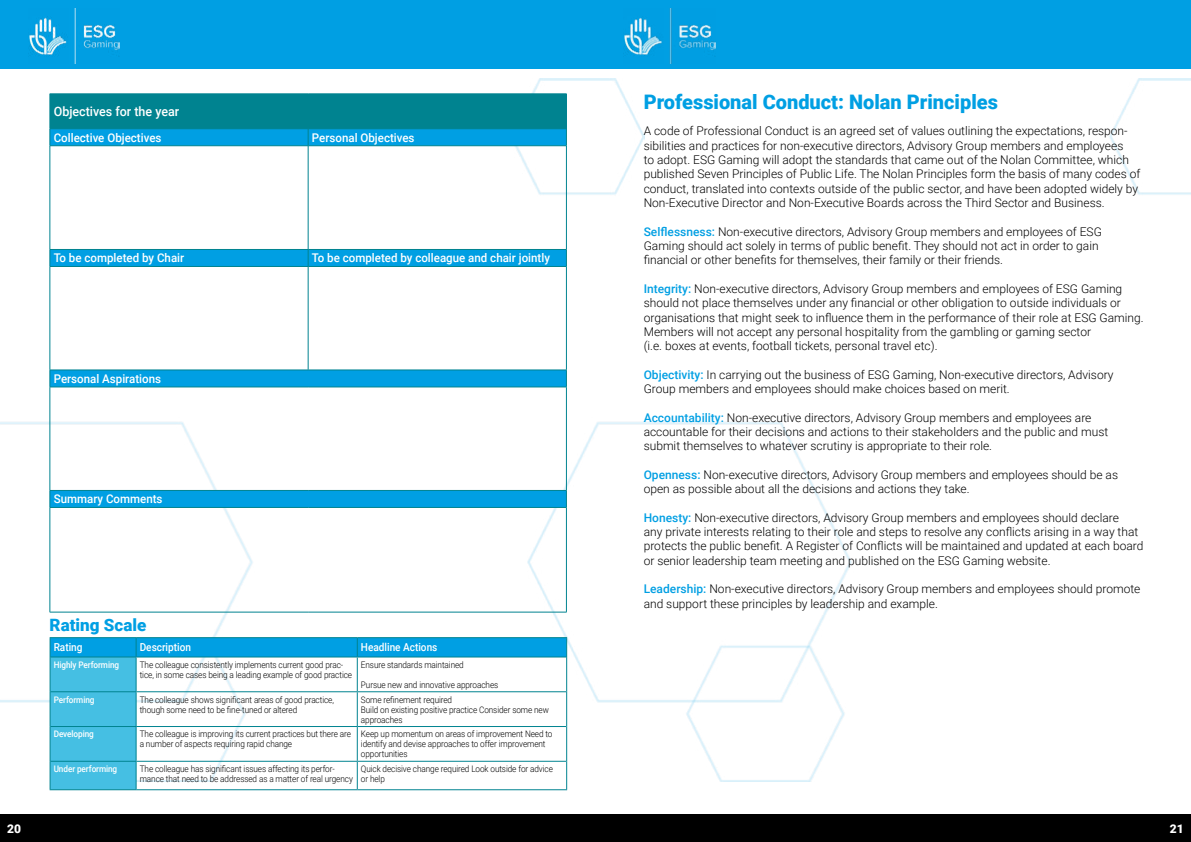
<style>
.page{position:relative;width:1191px;height:842px;background:#fff}
.page>*{position:absolute;margin:0;border:0;box-sizing:border-box;transform-origin:0 0}
.t1{font:900 20px "Roboto";color:#009fe3}
.t2{font:900 17px "Roboto";color:#009fe3}
.t3{font:500 13px "Roboto";color:#fff;scale:.96 1}
.t4{font:300 12px/14.4px "Roboto";color:#000}
.t5{font:500 12px "Roboto";color:#fff;scale:.96 1}
.t6{font:900 12px "Roboto";color:#fff}
.t7{font:500 11px "Roboto";color:#fff;scale:.91 1}
.t8{font:300 9px/10px "Roboto";letter-spacing:-.01em;color:#000;scale:.91 1}
.t9{font:500 9px "Roboto";letter-spacing:-.01em;color:#fff;scale:.91 1}
.s1{font-weight:500;color:#009fe3}
</style>
<div class="page">
<img style="left:0;top:93px;width:527px;height:688px">
<div style="left:0;top:0;width:1191px;height:69px;background:#009fe3"></div>
<div style="left:0;top:814px;width:1191px;height:28px;background:#000"></div>
<img style="left:29px;top:9px;width:91px;height:54px">
<img style="left:527px;top:79px;width:664px;height:702px">
<img style="left:624px;top:9px;width:91px;height:54px">
<div style="left:50px;top:94px;width:516px;height:35px;background:#008390"></div>
<svg style="left:51px;top:129px;width:515px;height:378px"></svg>
<hr style="left:566px;top:94px;width:1px;height:34px;background:#008390">
<svg style="left:50px;top:129px;width:1px;height:16px"></svg>
<svg style="left:308px;top:129px;width:1px;height:16px"></svg>
<svg style="left:566px;top:129px;width:1px;height:16px"></svg>
<hr style="left:50px;top:145px;width:258px;height:1px;background:#008390">
<hr style="left:50px;top:146px;width:1px;height:103px;background:#008390">
<hr style="left:308px;top:145px;width:258px;height:1px;background:#008390">
<hr style="left:308px;top:146px;width:1px;height:103px;background:#008390">
<hr style="left:566px;top:146px;width:1px;height:103px;background:#008390">
<div style="left:50px;top:249px;width:517px;height:17px;background:#009fe3"></div>
<hr style="left:50px;top:266px;width:258px;height:1px;background:#008390">
<hr style="left:50px;top:267px;width:1px;height:103px;background:#008390">
<hr style="left:308px;top:266px;width:258px;height:1px;background:#008390">
<hr style="left:308px;top:267px;width:1px;height:103px;background:#008390">
<hr style="left:566px;top:267px;width:1px;height:103px;background:#008390">
<hr style="left:50px;top:370px;width:258px;height:1px;background:#008390">
<svg style="left:50px;top:370px;width:1px;height:17px"></svg>
<hr style="left:308px;top:370px;width:258px;height:1px;background:#008390">
<svg style="left:566px;top:370px;width:1px;height:17px"></svg>
<hr style="left:50px;top:387px;width:258px;height:1px;background:#008390">
<hr style="left:50px;top:387px;width:1px;height:103px;background:#008390">
<hr style="left:308px;top:387px;width:258px;height:1px;background:#008390">
<hr style="left:566px;top:387px;width:1px;height:103px;background:#008390">
<hr style="left:50px;top:490px;width:258px;height:1px;background:#008390">
<svg style="left:50px;top:491px;width:1px;height:16px"></svg>
<hr style="left:308px;top:490px;width:258px;height:1px;background:#008390">
<svg style="left:566px;top:491px;width:1px;height:16px"></svg>
<hr style="left:50px;top:507px;width:258px;height:1px;background:#008390">
<hr style="left:50px;top:508px;width:1px;height:104px;background:#008390">
<hr style="left:308px;top:507px;width:258px;height:1px;background:#008390">
<hr style="left:566px;top:508px;width:1px;height:104px;background:#008390">
<hr style="left:50px;top:612px;width:258px;height:1px;background:#008390">
<hr style="left:308px;top:612px;width:258px;height:1px;background:#008390">
<hr style="left:50px;top:637px;width:86px;height:1px;background:#008390">
<hr style="left:136px;top:637px;width:221px;height:1px;background:#008390">
<hr style="left:357px;top:637px;width:210px;height:1px;background:#008390">
<svg style="left:50px;top:638px;width:517px;height:152px"></svg>
<p class="t3" style="left:54px;top:102px;width:132px">Objectives for the year</p>
<p class="t5" style="left:54px;top:129px;width:114px">Collective Objectives</p>
<p class="t5" style="left:312px;top:129px;width:108px">Personal Objectives</p>
<p class="t5" style="left:54px;top:250px;width:137px">To be completed by Chair</p>
<p class="t5" style="left:312px;top:250px;width:249px">To be completed by colleague and chair jointly</p>
<p class="t5" style="left:54px;top:370px;width:113px">Personal Aspirations</p>
<p class="t5" style="left:54px;top:491px;width:115px">Summary Comments</p>
<h2 class="t2" style="left:50px;top:613px;width:98px">Rating Scale</h2>
<p class="t7" style="left:54px;top:640px;width:33px">Rating</p>
<p class="t7" style="left:140px;top:640px;width:58px">Description</p>
<p class="t7" style="left:361px;top:640px;width:86px">Headline Actions</p>
<p class="t9" style="left:54px;top:658px;width:73px">Highly Performing</p>
<p class="t8" style="left:140px;top:659px;width:235px">The colleague consistently implements current good prac&shy;tice, in some cases being a leading example of good practice</p>
<p class="t8" style="left:361px;top:659px;width:115px">Ensure standards maintained</p>
<p class="t8" style="left:361px;top:679px;width:152px">Pursue new and innovative approaches</p>
<p class="t9" style="left:54px;top:693px;width:46px">Performing</p>
<p class="t8" style="left:140px;top:694px;width:215px">The colleague shows significant areas of good practice, though some need to be fine-tuned or altered</p>
<p class="t8" style="left:361px;top:694px;width:208px">Some refinement required<br>Build on existing positive practice Consider some new approaches</p>
<p class="t9" style="left:54px;top:728px;width:46px">Developing</p>
<p class="t8" style="left:140px;top:729px;width:234px">The colleague is improving its current practices but there are a number of aspects requiring rapid change</p>
<p class="t8" style="left:361px;top:729px;width:212px">Keep up momentum on areas of improvement Need to identify and devise approaches to offer improvement opportunities</p>
<p class="t9" style="left:54px;top:762px;width:71px">Under performing</p>
<p class="t8" style="left:140px;top:763px;width:236px">The colleague has significant issues affecting its perfor&shy;mance that need to be addressed as a matter of real urgency</p>
<p class="t8" style="left:361px;top:763px;width:212px">Quick decisive change required Look outside for advice or help</p>
<h1 class="t1" style="left:643px;top:88px;width:356px">Professional Conduct: Nolan Principles</h1>
<p class="t4" style="left:643px;top:123px;width:498px">A code of Professional Conduct is an agreed set of values outlining the expectations, respon&shy;sibilities and practices for non-executive directors, Advisory Group members and employees<br>to adopt. ESG Gaming will adopt the standards that came out of the Nolan Committee, which published Seven Principles of Public Life. The Nolan Principles form the basis of many codes of conduct, translated into contexts outside of the public sector, and have been adopted widely by Non-Executive Director and Non-Executive Boards across the Third Sector and Business.</p>
<p class="t4" style="left:643px;top:224px;width:460px"><span class="s1">Selflessness:</span> Non-executive directors, Advisory Group members and employees of ESG<br>Gaming should act solely in terms of public benefit. They should not act in order to gain financial or other benefits for themselves, their family or their friends.</p>
<p class="t4" style="left:643px;top:281px;width:501px"><span class="s1">Integrity:</span> Non-executive directors, Advisory Group members and employees of ESG Gaming should not place themselves under any financial or other obligation to outside individuals or organisations that might seek to influence them in the performance of their role at ESG Gaming.<br>Members will not accept any personal hospitality from the gambling or gaming sector<br>(i.e. boxes at events, football tickets, personal travel etc).</p>
<p class="t4" style="left:643px;top:367px;width:471px"><span class="s1">Objectivity:</span> In carrying out the business of ESG Gaming, Non-executive directors, Advisory<br>Group members and employees should make choices based on merit.</p>
<p class="t4" style="left:643px;top:410px;width:466px"><span class="s1">Accountability:</span> Non-executive directors, Advisory Group members and employees are accountable for their decisions and actions to their stakeholders and the public and must submit themselves to whatever scrutiny is appropriate to their role.</p>
<p class="t4" style="left:643px;top:467px;width:476px"><span class="s1">Openness:</span> Non-executive directors, Advisory Group members and employees should be as open as possible about all the decisions and actions they take.</p>
<p class="t4" style="left:643px;top:510px;width:501px"><span class="s1">Honesty:</span> Non-executive directors, Advisory Group members and employees should declare<br>any private interests relating to their role and steps to resolve any conflicts arising in a way that protects the public benefit. A Register of Conflicts will be maintained and updated at each board or senior leadership team meeting and published on the ESG Gaming website.</p>
<p class="t4" style="left:643px;top:581px;width:498px"><span class="s1">Leadership:</span> Non-executive directors, Advisory Group members and employees should promote and support these principles by leadership and example.</p>
<p class="t6" style="left:7px;top:820px;width:15px">20</p>
<p class="t6" style="left:1169px;top:820px;width:15px">21</p>
</div>
